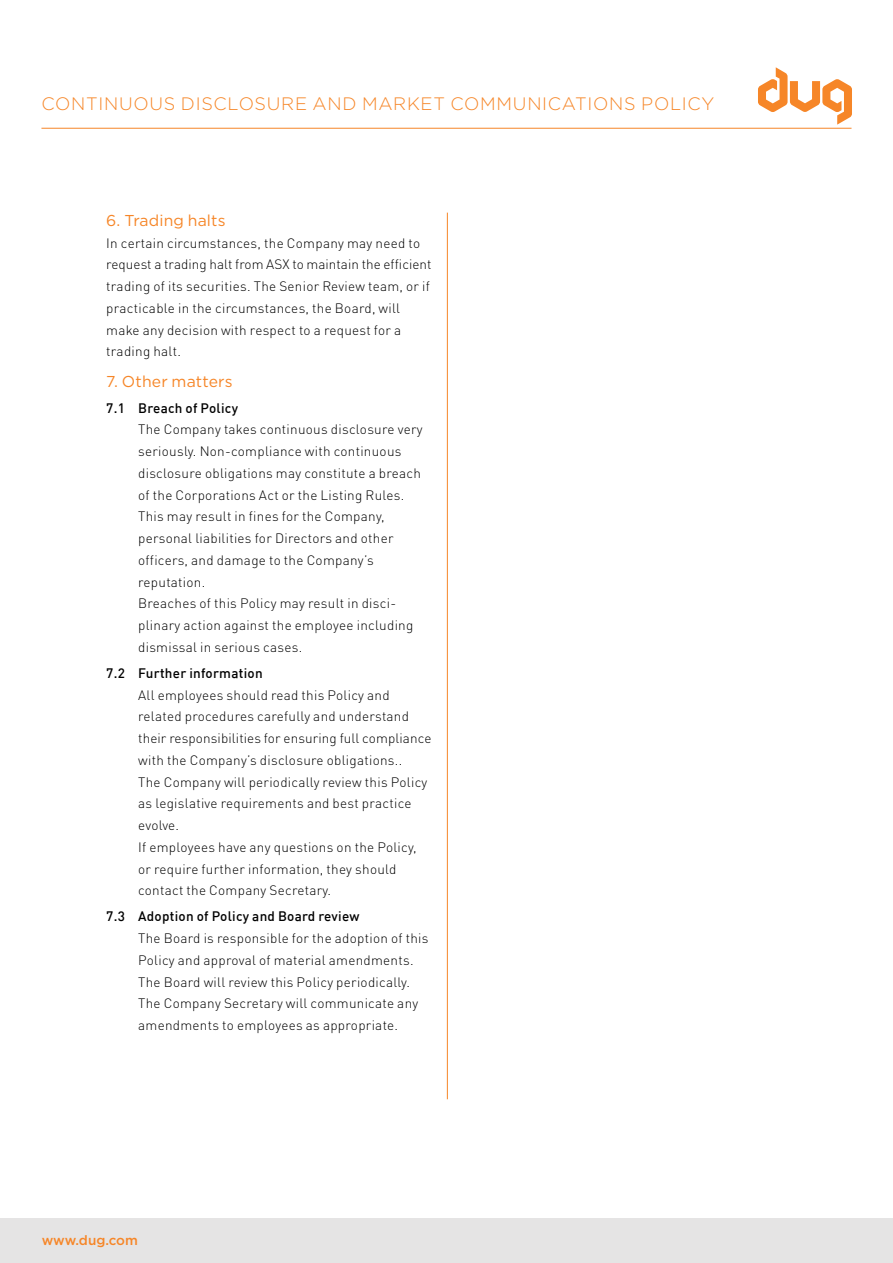
<style>
.page{position:relative;width:893px;height:1263px;background:#fff}
.page>*{position:absolute;margin:0;border:0;box-sizing:border-box;transform-origin:0 0}
.t1{font:300 18px "Gotham";letter-spacing:.04em;color:#f68628}
.t2{font:15.75px "Gotham";letter-spacing:.01em;color:#f68628}
.t3{font:300 13.5px/21.8px "DIN Pro";letter-spacing:.02em;color:#000}
.t4{font:500 13.5px "DIN";letter-spacing:.02em;color:#000}
.t5{font:500 13.5px "Gotham";letter-spacing:-.005em;color:#f68628}
</style>
<div class="page">
<div style="left:0;top:1218px;width:893px;height:45px;background:#e5e4e4"></div>
<svg style="left:758px;top:67px;width:94px;height:58px"></svg>
<hr style="left:41px;top:128px;width:810px;height:1px;background:#f68628">
<hr style="left:447px;top:213px;width:1px;height:886px;background:#f68628">
<h1 class="t1" style="left:41px;top:94px;width:674px">CONTINUOUS DISCLOSURE AND MARKET COMMUNICATIONS POLICY</h1>
<p class="t2" style="left:106px;top:211px;width:121px">6. Trading halts</p>
<p class="t3" style="left:106px;top:231px;width:327px">In certain circumstances, the Company may need to request a trading halt from ASX to maintain the efficient trading of its securities. The Senior Review team, or if practicable in the circumstances, the Board, will make any decision with respect to a request for a trading halt.</p>
<p class="t2" style="left:106px;top:372px;width:128px">7. Other matters</p>
<p class="t4" style="left:106px;top:399px;width:133px">7.1 Breach of Policy</p>
<p class="t3" style="left:138px;top:417px;width:286px">The Company takes continuous disclosure very seriously. Non-compliance with continuous disclosure obligations may constitute a breach of the Corporations Act or the Listing Rules.<br>This may result in fines for the Company, personal liabilities for Directors and other officers, and damage to the Company’s reputation.<br>Breaches of this Policy may result in disci&shy;plinary action against the employee including dismissal in serious cases.</p>
<p class="t4" style="left:106px;top:664px;width:158px">7.2 Further information</p>
<p class="t3" style="left:138px;top:683px;width:295px">All employees should read this Policy and related procedures carefully and understand their responsibilities for ensuring full compliance with the Company’s disclosure obligations..<br>The Company will periodically review this Policy as legislative requirements and best practice evolve.<br>If employees have any questions on the Policy, or require further information, they should contact the Company Secretary.</p>
<p class="t4" style="left:106px;top:908px;width:255px">7.3 Adoption of Policy and Board review</p>
<p class="t3" style="left:138px;top:926px;width:292px">The Board is responsible for the adoption of this Policy and approval of material amendments.<br>The Board will review this Policy periodically.<br>The Company Secretary will communicate any amendments to employees as appropriate.</p>
<p class="t5" style="left:42px;top:1232px;width:98px">www.dug.com</p>
</div>
